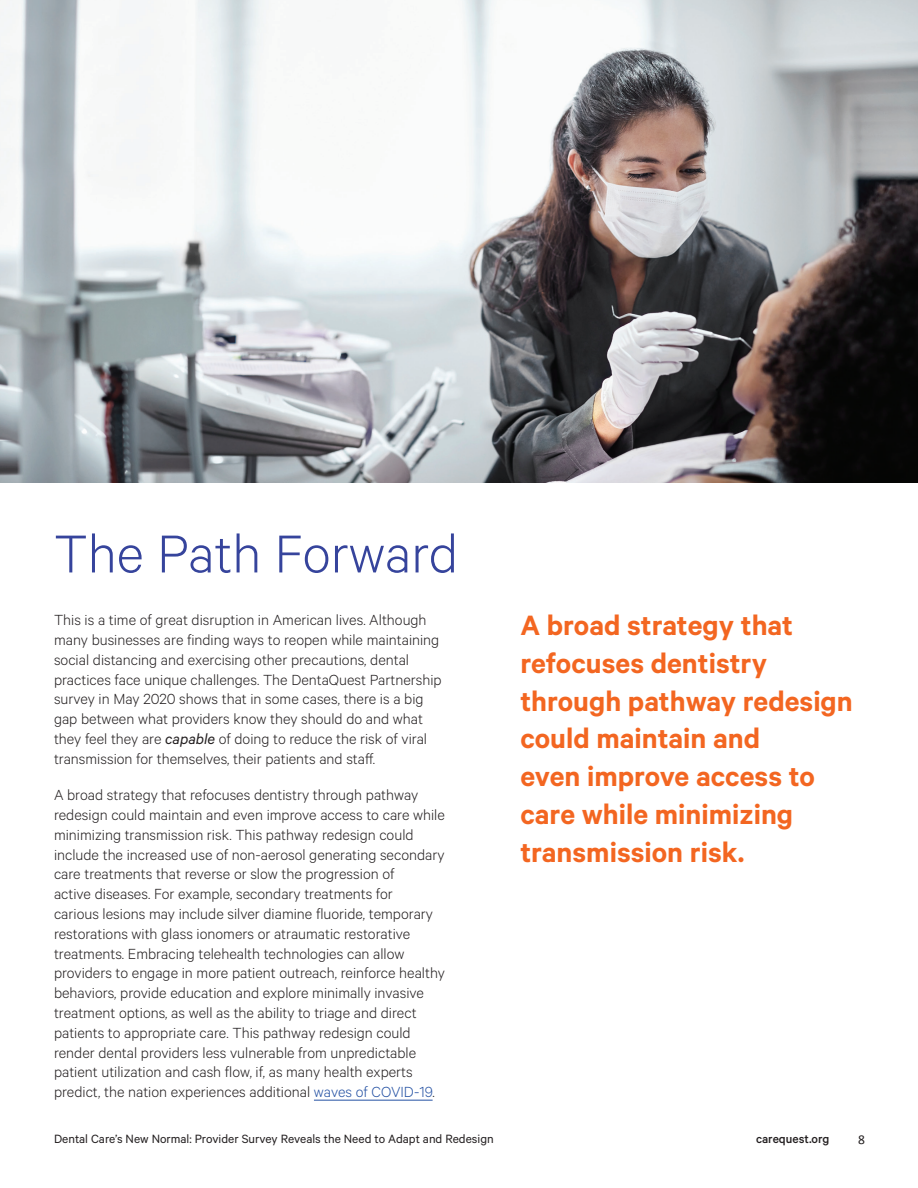
<style>
.page{position:relative;width:918px;height:1188px;background:#fff}
.page>*{position:absolute;margin:0;border:0;box-sizing:border-box;transform-origin:0 0}
.t1{font:300 60px "Calibre";color:#36449c}
.t2{font:600 31.5px/37.8px "Calibre";color:#f36621}
.t3{font:300 16.5px/19.8px "Calibre";color:#231f20}
.t4{font:13.5px "Calibre";color:#231f20}
.t5{font:500 13.5px "Calibre";color:#231f20}
.t6{font:13.5px "Calibri";color:#231f20}
.s1{font-weight:400;font-style:italic}
.s2{color:#2451a3}
</style>
<div class="page">
<hr style="left:314px;top:1100px;width:119px;height:1px;background:#2451a3">
<img style="left:0;top:0;width:918px;height:483px">
<h1 class="t1" style="left:54px;top:519px;width:406px">The Path Forward</h1>
<p class="t3" style="left:54px;top:610px;width:389px">This is a time of great disruption in American lives. Although many businesses are finding ways to reopen while maintaining social distancing and exercising other precautions, dental practices face unique challenges. The DentaQuest Partnership survey in May 2020 shows that in some cases, there is a big gap between what providers know they should do and what they feel they are <span class="s1">capable</span> of doing to reduce the risk of viral transmission for themselves, their patients and staff.</p>
<p class="t3" style="left:54px;top:784px;width:393px">A broad strategy that refocuses dentistry through pathway redesign could maintain and even improve access to care while minimizing transmission risk. This pathway redesign could include the increased use of non-aerosol generating secondary care treatments that reverse or slow the progression of<br>active diseases. For example, secondary treatments for<br>carious lesions may include silver diamine fluoride, temporary restorations with glass ionomers or atraumatic restorative treatments. Embracing telehealth technologies can allow providers to engage in more patient outreach, reinforce healthy behaviors, provide education and explore minimally invasive treatment options, as well as the ability to triage and direct patients to appropriate care. This pathway redesign could render dental providers less vulnerable from unpredictable patient utilization and cash flow, if, as many health experts predict, the nation experiences additional <span class="s2">waves of COVID-19</span>.</p>
<h2 class="t2" style="left:520px;top:605px;width:334px">A broad strategy that refocuses dentistry through pathway redesign could maintain and<br>even improve access to care while minimizing transmission risk.</h2>
<p class="t4" style="left:54px;top:1131px;width:441px">Dental Care’s New Normal: Provider Survey Reveals the Need to Adapt and Redesign</p>
<p class="t5" style="left:756px;top:1131px;width:75px">carequest.org</p>
<p class="t6" style="left:858px;top:1131px;width:8px">8</p>
</div>
